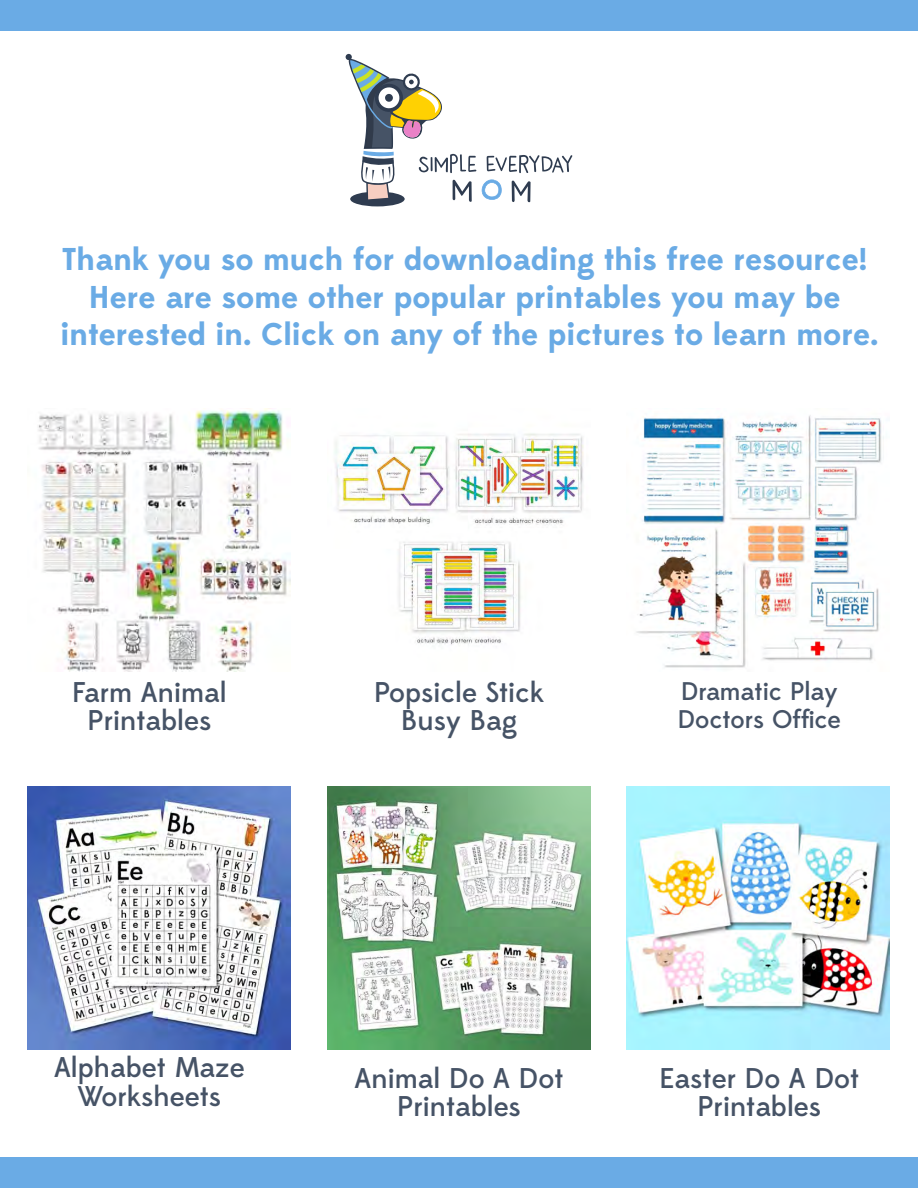
<style>
.page{position:relative;width:918px;height:1188px;background:#fff}
.page>*{position:absolute;margin:0;border:0;box-sizing:border-box;transform-origin:0 0}
.t1{font:700 31.5px/37.8px "Edmondsans";color:#6aabe5;text-align:center}
.t2{font:500 28.5px/28.5px "Edmondsans";color:#465366;text-align:center}
.t3{font:500 25.5px/28.5px "Edmondsans";color:#465366}
</style>
<div class="page">
<div style="left:0;top:0;width:918px;height:30px;background:#6aabe5"></div>
<div style="left:0;top:1158px;width:918px;height:30px;background:#6aabe5"></div>
<svg style="left:487px;top:155px;width:85px;height:18px"></svg>
<svg style="left:482px;top:179px;width:20px;height:21px"></svg>
<svg style="left:512px;top:181px;width:19px;height:21px"></svg>
<div style="left:350px;top:192px;width:55px;height:14px;background:#2f3c50;border-radius:50%"></div>
<svg style="left:346px;top:54px;width:130px;height:148px"></svg>
<img style="left:334px;top:433px;width:250px;height:212px">
<img style="left:27px;top:787px;width:264px;height:263px">
<img style="left:327px;top:787px;width:264px;height:263px">
<img style="left:38px;top:408px;width:253px;height:263px">
<img style="left:636px;top:415px;width:248px;height:253px">
<img style="left:627px;top:787px;width:263px;height:263px">
<p class="t1" style="left:60px;top:241px;width:820px">Thank you so much for downloading this free resource!<br>Here are some other popular printables you may be interested in. Click on any of the pictures to learn more.</p>
<p class="t2" style="left:72px;top:679px;width:156px">Farm Animal<br>Printables</p>
<p class="t2" style="left:374px;top:679px;width:172px">Popsicle Stick<br>Busy Bag</p>
<p class="t3" style="left:677px;top:677px;width:165px">Dramatic Play<br>Doctors Office</p>
<p class="t2" style="left:54px;top:1054px;width:192px">Alphabet Maze<br>Worksheets</p>
<p class="t2" style="left:355px;top:1065px;width:210px">Animal Do A Dot<br>Printables</p>
<p class="t2" style="left:659px;top:1065px;width:201px">Easter Do A Dot<br>Printables</p>
</div>
